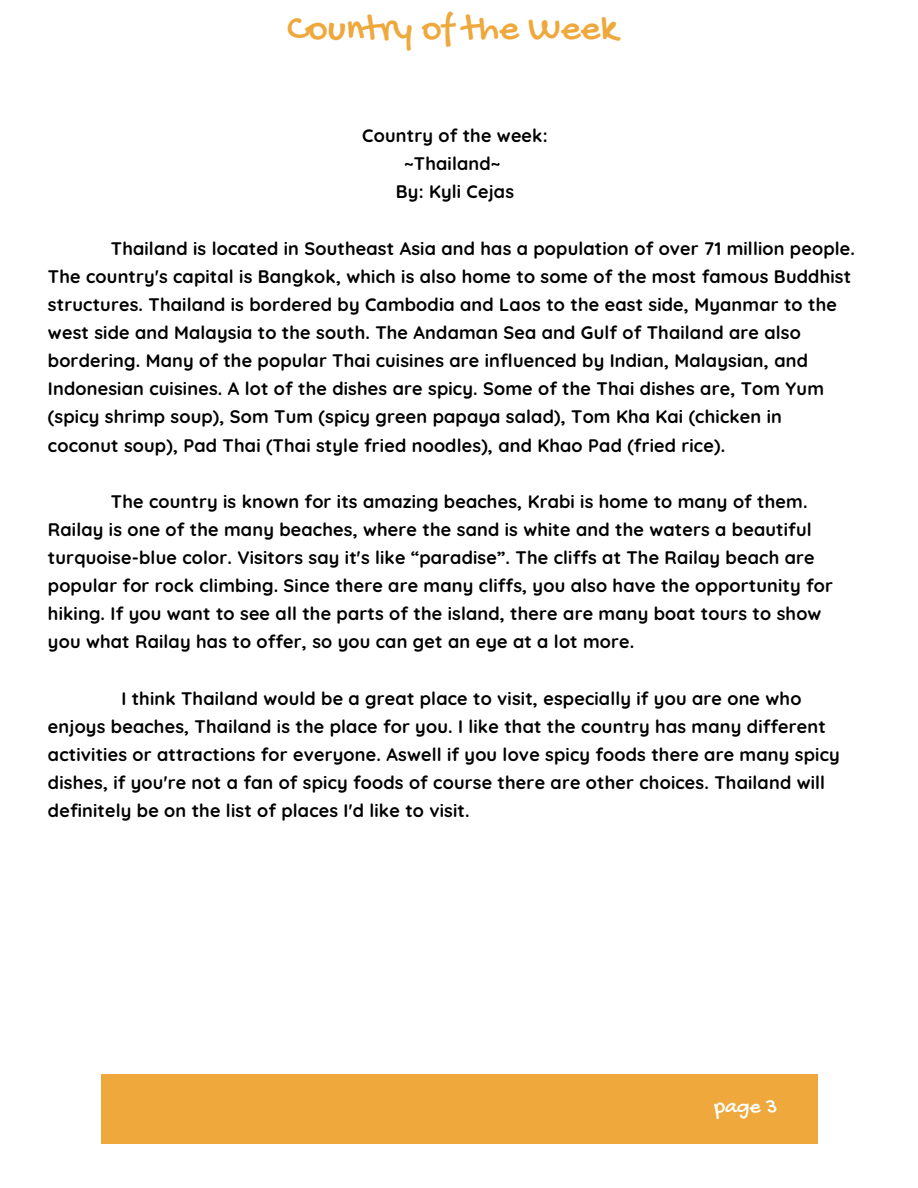
<style>
.page{position:relative;width:918px;height:1188px;background:#fff}
.page>*{position:absolute;margin:0;border:0;box-sizing:border-box;transform-origin:0 0}
.t1{font:38.55px "Gochi Hand";color:#eea83c}
.t2{font:21.75px "Gochi Hand";color:#fff}
.t3{font:700 18.15px/28.2px "Quicksand";letter-spacing:.01em;color:#000}
</style>
<div class="page">
<div style="left:773px;top:1075px;width:44px;height:69px;background:#eea83c"></div>
<div style="left:145px;top:1075px;width:628px;height:69px;background:#eea83c"></div>
<div style="left:101px;top:1075px;width:44px;height:69px;background:#eea83c"></div>
<p class="t1" style="left:287px;top:8px;width:332px">Country of the Week</p>
<p class="t3" style="left:362px;top:121px;width:187px">Country of the week:</p>
<p class="t3" style="left:404px;top:149px;width:98px">~Thailand~</p>
<p class="t3" style="left:396px;top:178px;width:120px">By: Kyli Cejas</p>
<p class="t3" style="left:48px;top:234px;width:809px;text-indent:63px">Thailand is located in Southeast Asia and has a population of over 71 million people.<br>The country's capital is Bangkok, which is also home to some of the most famous Buddhist structures. Thailand is bordered by Cambodia and Laos to the east side, Myanmar to the west side and Malaysia to the south. The Andaman Sea and Gulf of Thailand are also bordering. Many of the popular Thai cuisines are influenced by Indian, Malaysian, and Indonesian cuisines. A lot of the dishes are spicy. Some of the Thai dishes are, Tom Yum (spicy shrimp soup), Som Tum (spicy green papaya salad), Tom Kha Kai (chicken in coconut soup), Pad Thai (Thai style fried noodles), and Khao Pad (fried rice).</p>
<p class="t3" style="left:48px;top:487px;width:787px;text-indent:63px">The country is known for its amazing beaches, Krabi is home to many of them.<br>Railay is one of the many beaches, where the sand is white and the waters a beautiful turquoise-blue color. Visitors say it's like “paradise”. The cliffs at The Railay beach are popular for rock climbing. Since there are many cliffs, you also have the opportunity for hiking. If you want to see all the parts of the island, there are many boat tours to show you what Railay has to offer, so you can get an eye at a lot more.</p>
<p class="t3" style="left:48px;top:684px;width:793px;text-indent:73px">I think Thailand would be a great place to visit, especially if you are one who enjoys beaches, Thailand is the place for you. I like that the country has many different activities or attractions for everyone. Aswell if you love spicy foods there are many spicy dishes, if you're not a fan of spicy foods of course there are other choices. Thailand will definitely be on the list of places I'd like to visit.</p>
<p class="t2" style="left:714px;top:1095px;width:64px">page 3</p>
</div>
